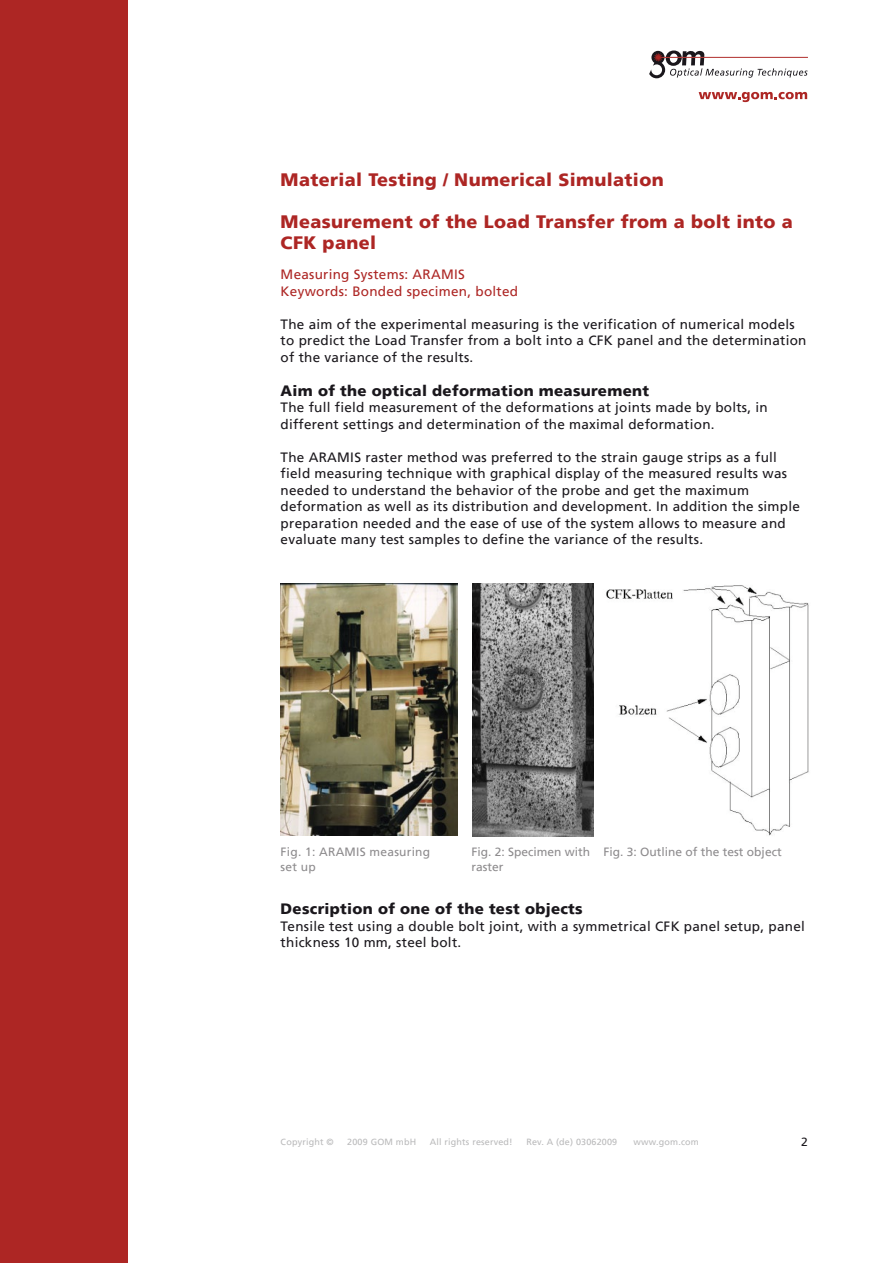
<style>
.page{position:relative;width:893px;height:1263px;background:#fff}
.page>*{position:absolute;margin:0;border:0;box-sizing:border-box;transform-origin:0 0}
.t1{font:900 18px/21px "Frutiger LT";letter-spacing:.02em;color:#ad2624}
.t2{font:900 15px "Frutiger LT";letter-spacing:.02em;color:#1a171c}
.t3{font:13.5px/16.5px "Frutiger LT";letter-spacing:.02em;color:#1a171c}
.t4{font:13.5px/16.5px "Frutiger LT";letter-spacing:.02em;color:#ad2624}
.t5{font:12px/15px "Frutiger LT";color:#8d8b8d}
.t6{font:12px/15px "Frutiger LT";letter-spacing:.02em;color:#8d8b8d}
.t7{font:12px "Frutiger LT";color:#1a171c}
.t8{font:9px "Frutiger LT";letter-spacing:.02em;color:#bababb}
</style>
<div class="page">
<div style="left:0;top:0;width:128px;height:1263px;background:#ad2624"></div>
<svg style="left:699px;top:92px;width:108px;height:10px"></svg>
<img style="left:281px;top:584px;width:177px;height:252px">
<img style="left:473px;top:584px;width:120px;height:252px">
<img style="left:606px;top:585px;width:203px;height:251px">
<svg style="left:649px;top:50px;width:159px;height:28px"></svg>
<h1 class="t1" style="left:281px;top:169px;width:385px">Material Testing / Numerical Simulation</h1>
<h1 class="t1" style="left:281px;top:211px;width:514px">Measurement of the Load Transfer from a bolt into a<br>CFK panel</h1>
<p class="t4" style="left:281px;top:266px;width:239px">Measuring Systems: ARAMIS<br>Keywords: Bonded specimen, bolted</p>
<p class="t3" style="left:281px;top:316px;width:527px">The aim of the experimental measuring is the verification of numerical models to predict the Load Transfer from a bolt into a CFK panel and the determination of the variance of the results.</p>
<p class="t2" style="left:281px;top:382px;width:370px">Aim of the optical deformation measurement</p>
<p class="t3" style="left:281px;top:400px;width:489px">The full field measurement of the deformations at joints made by bolts, in different settings and determination of the maximal deformation.</p>
<p class="t3" style="left:281px;top:449px;width:521px">The ARAMIS raster method was preferred to the strain gauge strips as a full field measuring technique with graphical display of the measured results was needed to understand the behavior of the probe and get the maximum deformation as well as its distribution and development. In addition the simple preparation needed and the ease of use of the system allows to measure and evaluate many test samples to define the variance of the results.</p>
<p class="t6" style="left:281px;top:845px;width:151px">Fig. 1: ARAMIS measuring set up</p>
<p class="t5" style="left:472px;top:845px;width:120px">Fig. 2: Specimen with raster</p>
<p class="t5" style="left:604px;top:845px;width:180px">Fig. 3: Outline of the test object</p>
<p class="t2" style="left:281px;top:900px;width:304px">Description of one of the test objects</p>
<p class="t3" style="left:281px;top:918px;width:526px">Tensile test using a double bolt joint, with a symmetrical CFK panel setup, panel thickness 10 mm, steel bolt.</p>
<p class="t8" style="left:281px;top:1137px;width:55px">Copyright ©</p>
<p class="t8" style="left:347px;top:1137px;width:70px">2009 GOM mbH</p>
<p class="t8" style="left:430px;top:1137px;width:84px">All rights reserved!</p>
<p class="t8" style="left:526px;top:1137px;width:92px">Rev. A (de) 03062009</p>
<p class="t8" style="left:634px;top:1137px;width:67px">www.gom.com</p>
<p class="t7" style="left:801px;top:1134px;width:8px">2</p>
</div>
